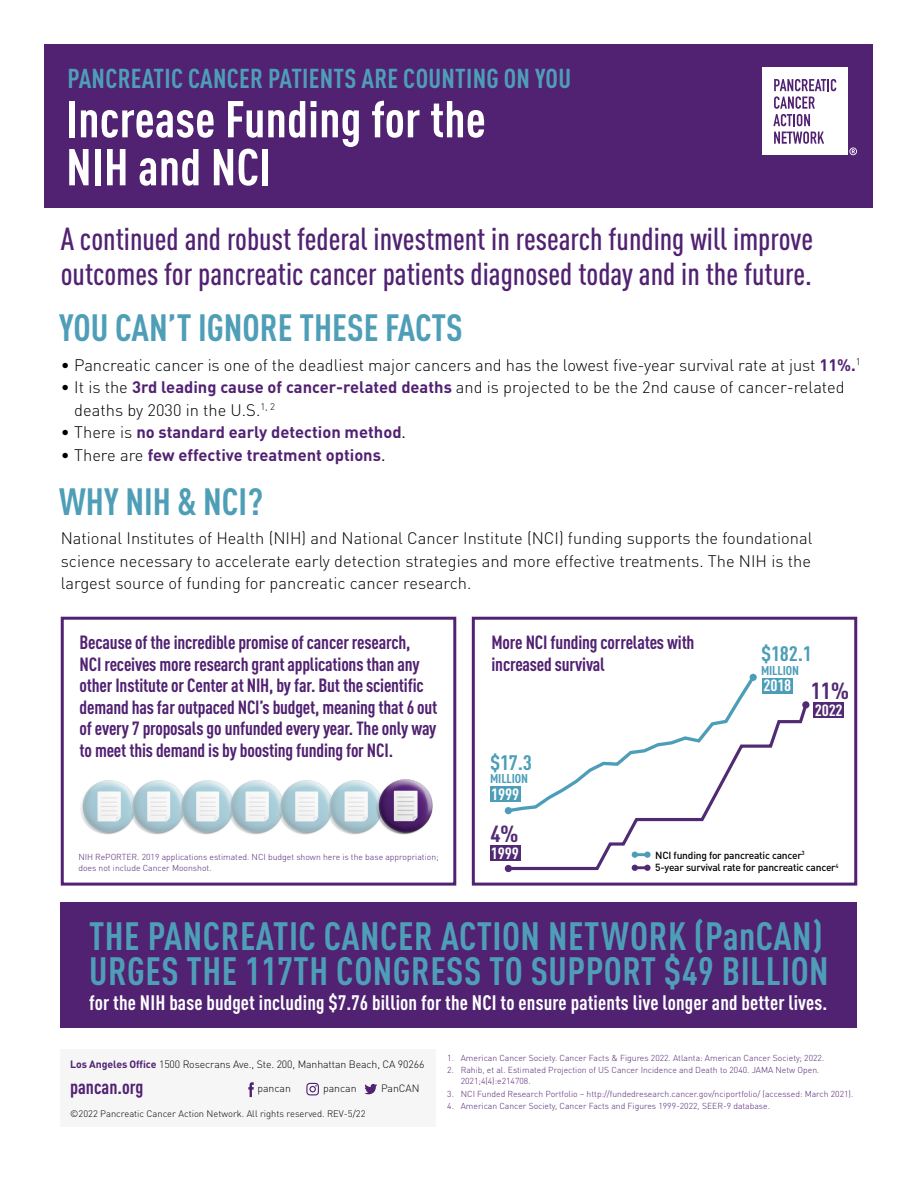
<style>
.page{position:relative;width:918px;height:1188px;background:#fff}
.page>*{position:absolute;margin:0;border:0;box-sizing:border-box;transform-origin:0 0}
.t1{font:700 condensed 51px/48px "DINOT";letter-spacing:.005em;color:#fff}
.t2{font:700 condensed 39px/34.5px "DINOT";letter-spacing:.015em;color:#4e9eb8}
.t3{font:700 condensed 37.5px "DINOT";color:#4e9eb8}
.t4{font:500 condensed 31.5px/34.5px "DINOT";color:#512172}
.t5{font:700 condensed 27px "DINOT";letter-spacing:.01em;color:#4e9eb8}
.t6{font:700 condensed 22.95px "DINOT";color:#512a73;scale:1.1 1}
.t7{font:700 condensed 20.7px "DINOT";letter-spacing:.005em;color:#fff}
.t8{font:700 condensed 20.7px "DINOT";color:#4c9eb8;scale:1.1 1}
.t9{font:700 condensed 19.5px "DINOT";color:#512172}
.t10{font:700 condensed 18.9px/21.6px "DINOT";letter-spacing:-.01em;color:#512172}
.t11{font:300 16.5px/22.5px "DINOT";letter-spacing:-.005em;color:#000}
.t12{font:700 16.5px "DINOT";color:#512172}
.t13{font:700 condensed 16.05px "DINOT";letter-spacing:-.01em;color:#fff;scale:1.1 1}
.t14{font:700 condensed 12.6px "DINOT";letter-spacing:-.01em;color:#4c9eb8;scale:1.1 1}
.t15{font:300 10.5px "DINOT";letter-spacing:-.01em;color:#000}
.t16{font:500 10.2px/12.6px "DINOT";letter-spacing:-.02em;color:#000}
.t17{font:300 9.3px "DINOT";color:#000}
.t18{font:300 8.7px/11.2px "DINOT";color:#512172}
.s1{font-weight:700;color:#512172}
.s2{font-weight:300;color:#000}
.s3{font-weight:400;color:#000}
</style>
<div class="page">
<div style="left:45px;top:45px;width:828px;height:163px;background:#512172"></div>
<div style="left:61px;top:617px;width:395px;height:269px;border:3px solid #512172"></div>
<div style="left:472px;top:617px;width:385px;height:269px;border:3px solid #512172"></div>
<div style="left:490px;top:787px;width:31px;height:15px;background:#4c9eb8"></div>
<div style="left:762px;top:678px;width:31px;height:15px;background:#4c9eb8"></div>
<svg style="left:505px;top:701px;width:305px;height:171px"></svg>
<div style="left:644px;top:852px;width:7px;height:6px;background:#4c9eb8;border-radius:50%"></div>
<svg style="left:632px;top:852px;width:15px;height:6px"></svg>
<div style="left:644px;top:865px;width:7px;height:6px;background:#512a73;border-radius:50%"></div>
<svg style="left:632px;top:865px;width:15px;height:6px"></svg>
<div style="left:813px;top:703px;width:31px;height:15px;background:#512a73"></div>
<div style="left:490px;top:846px;width:31px;height:15px;background:#512a73"></div>
<div style="left:750px;top:674px;width:7px;height:7px;background:#4c9eb8;border-radius:50%"></div>
<div style="left:802px;top:701px;width:7px;height:7px;background:#512a73;border-radius:50%"></div>
<div style="left:505px;top:865px;width:7px;height:7px;background:#512a73;border-radius:50%"></div>
<div style="left:505px;top:807px;width:7px;height:7px;background:#4c9eb8;border-radius:50%"></div>
<div style="left:61px;top:903px;width:796px;height:125px;background:#512172"></div>
<div style="left:762px;top:68px;width:86px;height:87px;background:#fff"></div>
<svg style="left:849px;top:147px;width:8px;height:8px"></svg>
<svg style="left:773px;top:79px;width:63px;height:65px"></svg>
<div style="left:60px;top:1049px;width:376px;height:78px;background:#f6f6f6"></div>
<svg style="left:306px;top:1083px;width:13px;height:12px"></svg>
<svg style="left:248px;top:1082px;width:6px;height:15px"></svg>
<svg style="left:364px;top:1084px;width:13px;height:11px"></svg>
<svg style="left:80px;top:780px;width:294px;height:55px"></svg>
<img style="left:374px;top:779px;width:59px;height:56px">
<h3 class="t5" style="left:67px;top:62px;width:505px">PANCREATIC CANCER PATIENTS ARE COUNTING ON YOU</h3>
<h1 class="t1" style="left:66px;top:95px;width:421px">Increase Funding for the<br>NIH and NCI</h1>
<h3 class="t4" style="left:61px;top:221px;width:754px">A continued and robust federal investment in research funding will improve outcomes for pancreatic cancer patients diagnosed today and in the future.</h3>
<h3 class="t3" style="left:59px;top:305px;width:405px">YOU CAN’T IGNORE THESE FACTS</h3>
<h3 class="t11" style="left:61px;top:354px;width:801px">• Pancreatic cancer is one of the deadliest major cancers and has the lowest five-year survival rate at just <span class="s1">11%.</span><sup>1</sup></h3>
<h3 class="t11" style="left:74px;top:376px;width:772px;text-indent:-13px">• It is the <span class="s1">3rd leading cause of cancer-related deaths</span> and is projected to be the 2nd cause of cancer-related deaths by 2030 in the U.S.<sup>1,</sup> <sup>2</sup></h3>
<h3 class="t12" style="left:61px;top:422px;width:347px"><span class="s2">• There is</span> no standard early detection method<span class="s3">.</span></h3>
<h3 class="t12" style="left:61px;top:444px;width:326px"><span class="s2">• There are</span> few effective treatment options<span class="s3">.</span></h3>
<h3 class="t3" style="left:59px;top:479px;width:205px">WHY NIH &amp; NCI?</h3>
<p class="t11" style="left:61px;top:527px;width:753px;text-align:justify">National Institutes of Health (NIH) and National Cancer Institute (NCI) funding supports the foundational science necessary to accelerate early detection strategies and more effective treatments. The NIH is the largest source of funding for pancreatic cancer research.</p>
<p class="t10" style="left:80px;top:631px;width:359px">Because of the incredible promise of cancer research,<br>NCI receives more research grant applications than any other Institute or Center at NIH, by far. But the scientific demand has far outpaced NCI’s budget, meaning that 6 out of every 7 proposals go unfunded every year. The only way to meet this demand is by boosting funding for NCI.</p>
<p class="t18" style="left:78px;top:852px;width:362px;line-height:10.8px">NIH RePORTER. 2019 applications estimated. NCI budget shown here is the base appropriation; does not include Cancer Moonshot.</p>
<h3 class="t10" style="left:492px;top:631px;width:205px">More NCI funding correlates with increased survival</h3>
<h3 class="t8" style="left:490px;top:750px;width:40px">$17.3</h3>
<h3 class="t14" style="left:490px;top:771px;width:36px">MILLION</h3>
<h3 class="t13" style="left:491px;top:785px;width:27px">1999</h3>
<h3 class="t8" style="left:761px;top:641px;width:48px">$182.1</h3>
<h3 class="t14" style="left:761px;top:662px;width:36px">MILLION</h3>
<h3 class="t13" style="left:764px;top:676px;width:27px">2018</h3>
<h3 class="t6" style="left:811px;top:677px;width:36px">11%</h3>
<h3 class="t13" style="left:815px;top:700px;width:27px">2022</h3>
<h3 class="t6" style="left:490px;top:820px;width:27px">4%</h3>
<h3 class="t13" style="left:491px;top:844px;width:27px">1999</h3>
<p class="t16" style="left:655px;top:848px;width:185px">NCI funding for pancreatic cancer<sup>3<br></sup>5-year survival rate for pancreatic cancer<sup>4</sup></p>
<h2 class="t2" style="left:89px;top:919px;width:741px">THE PANCREATIC CANCER ACTION NETWORK (PanCAN)<br>URGES THE 117TH CONGRESS TO SUPPORT $49 BILLION</h2>
<h3 class="t7" style="left:89px;top:990px;width:740px">for the NIH base budget including $7.76 billion for the NCI to ensure patients live longer and better lives.</h3>
<p class="t15" style="left:70px;top:1058px;width:356px"><span class="s1">Los Angeles Office</span> 1500 Rosecrans Ave., Ste. 200, Manhattan Beach, CA 90266</p>
<h3 class="t9" style="left:70px;top:1075px;width:75px">pancan.org</h3>
<p class="t15" style="left:257px;top:1082px;width:35px">pancan</p>
<p class="t15" style="left:323px;top:1082px;width:35px">pancan</p>
<p class="t15" style="left:381px;top:1082px;width:40px">PanCAN</p>
<p class="t17" style="left:70px;top:1108px;width:297px">©2022 Pancreatic Cancer Action Network. All rights reserved. REV-5/22</p>
<p class="t18" style="left:447px;top:1052px;width:379px">1. American Cancer Society. Cancer Facts &amp; Figures 2022. Atlanta: American Cancer Society; 2022.</p>
<p class="t18" style="left:461px;top:1064px;width:360px;text-indent:-13px">2. Rahib, et al. Estimated Projection of US Cancer Incidence and Death to 2040. JAMA Netw Open.<br>2021;4(4):e214708.</p>
<p class="t18" style="left:447px;top:1088px;width:408px">3. NCI Funded Research Portfolio − http://fundedresearch.cancer.gov/nciportfolio/ (accessed: March 2021).</p>
<p class="t18" style="left:447px;top:1100px;width:324px">4. American Cancer Society, Cancer Facts and Figures 1999-2022, SEER-9 database.</p>
</div>
